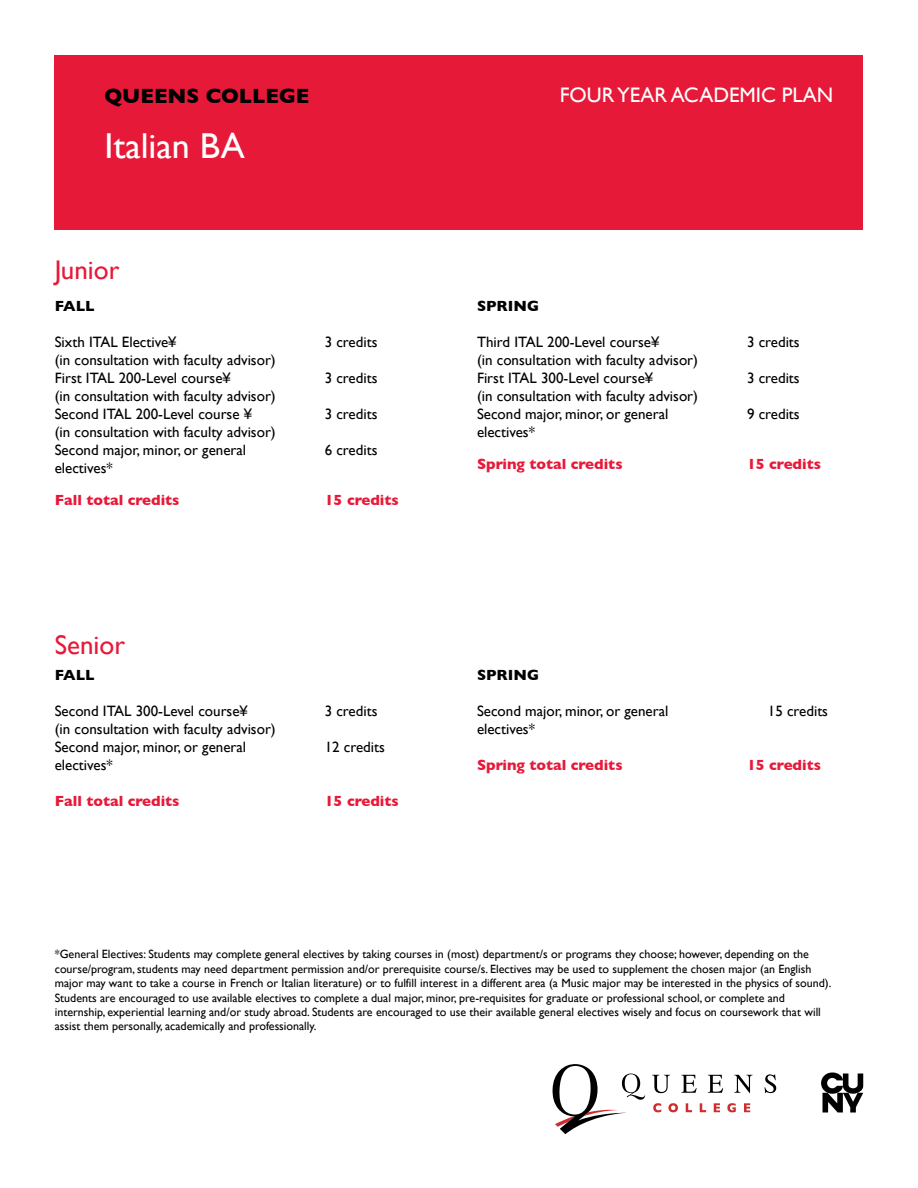
<style>
.page{position:relative;width:918px;height:1188px;background:#fff}
.page>*{position:absolute;margin:0;border:0;box-sizing:border-box;transform-origin:0 0}
.t1{font:36px "Gill Sans";color:#fff}
.t2{font:27px "Gill Sans";color:#e71939}
.t3{font:21px "Gill Sans";color:#fff}
.t4{font:700 21px "Gill Sans";color:#000}
.t5{font:15px/18px "Gill Sans";color:#000101}
.t6{font:700 15px "Gill Sans";color:#e71939}
.t7{font:700 15px "Gill Sans";color:#000101}
.t8{font:12px/14.4px "Gill Sans";color:#000101}
</style>
<div class="page">
<div style="left:55px;top:55px;width:808px;height:175px;background:#e71939"></div>
<svg style="left:653px;top:1103px;width:8px;height:9px"></svg>
<svg style="left:668px;top:1103px;width:10px;height:9px"></svg>
<svg style="left:686px;top:1103px;width:6px;height:9px"></svg>
<svg style="left:700px;top:1103px;width:6px;height:9px"></svg>
<svg style="left:714px;top:1103px;width:6px;height:9px"></svg>
<svg style="left:727px;top:1103px;width:9px;height:9px"></svg>
<svg style="left:744px;top:1103px;width:6px;height:9px"></svg>
<svg style="left:652px;top:1075px;width:18px;height:18px"></svg>
<svg style="left:681px;top:1075px;width:16px;height:18px"></svg>
<svg style="left:708px;top:1075px;width:15px;height:18px"></svg>
<svg style="left:734px;top:1075px;width:19px;height:18px"></svg>
<svg style="left:765px;top:1074px;width:11px;height:19px"></svg>
<svg style="left:552px;top:1064px;width:93px;height:70px"></svg>
<svg style="left:821px;top:1073px;width:42px;height:40px"></svg>
<h3 class="t4" style="left:104px;top:79px;width:207px">QUEENS COLLEGE</h3>
<h1 class="t1" style="left:104px;top:125px;width:142px">Italian BA</h1>
<h2 class="t2" style="left:55px;top:254px;width:66px">Junior</h2>
<p class="t7" style="left:55px;top:294px;width:41px">FALL</p>
<p class="t5" style="left:55px;top:333px;width:123px">Sixth ITAL Elective¥</p>
<p class="t5" style="left:325px;top:333px;width:54px">3 credits</p>
<p class="t5" style="left:55px;top:351px;width:223px">(in consultation with faculty advisor)<br>First ITAL 200-Level course¥</p>
<p class="t5" style="left:325px;top:369px;width:54px">3 credits</p>
<p class="t5" style="left:55px;top:387px;width:223px">(in consultation with faculty advisor)<br>Second ITAL 200-Level course ¥</p>
<p class="t5" style="left:55px;top:423px;width:223px">(in consultation with faculty advisor)<br>Second major, minor, or general</p>
<p class="t5" style="left:325px;top:405px;width:54px">3 credits</p>
<p class="t5" style="left:325px;top:441px;width:54px">6 credits</p>
<p class="t5" style="left:55px;top:459px;width:59px">electives*</p>
<p class="t6" style="left:55px;top:488px;width:126px">Fall total credits</p>
<p class="t6" style="left:325px;top:488px;width:76px">15 credits</p>
<h2 class="t2" style="left:55px;top:629px;width:72px">Senior</h2>
<p class="t7" style="left:55px;top:663px;width:41px">FALL</p>
<p class="t5" style="left:55px;top:702px;width:195px">Second ITAL 300-Level course¥</p>
<p class="t5" style="left:325px;top:702px;width:54px">3 credits</p>
<p class="t5" style="left:55px;top:720px;width:223px">(in consultation with faculty advisor)<br>Second major, minor, or general</p>
<p class="t5" style="left:325px;top:738px;width:62px">12 credits</p>
<p class="t5" style="left:55px;top:756px;width:59px">electives*</p>
<p class="t6" style="left:55px;top:789px;width:126px">Fall total credits</p>
<p class="t6" style="left:325px;top:789px;width:76px">15 credits</p>
<h3 class="t3" style="left:560px;top:82px;width:275px">FOUR YEAR ACADEMIC PLAN</h3>
<p class="t7" style="left:477px;top:294px;width:64px">SPRING</p>
<p class="t5" style="left:477px;top:333px;width:184px">Third ITAL 200-Level course¥</p>
<p class="t5" style="left:747px;top:333px;width:54px">3 credits</p>
<p class="t5" style="left:477px;top:351px;width:223px">(in consultation with faculty advisor)<br>First ITAL 300-Level course¥</p>
<p class="t5" style="left:747px;top:369px;width:54px">3 credits</p>
<p class="t5" style="left:477px;top:387px;width:223px">(in consultation with faculty advisor)<br>Second major, minor, or general</p>
<p class="t5" style="left:747px;top:405px;width:54px">9 credits</p>
<p class="t5" style="left:477px;top:423px;width:59px">electives*</p>
<p class="t6" style="left:477px;top:452px;width:147px">Spring total credits</p>
<p class="t6" style="left:747px;top:452px;width:76px">15 credits</p>
<p class="t7" style="left:477px;top:663px;width:64px">SPRING</p>
<p class="t5" style="left:477px;top:702px;width:193px">Second major, minor, or general</p>
<p class="t5" style="left:768px;top:702px;width:62px">15 credits</p>
<p class="t5" style="left:477px;top:720px;width:59px">electives*</p>
<p class="t6" style="left:477px;top:753px;width:147px">Spring total credits</p>
<p class="t6" style="left:747px;top:753px;width:76px">15 credits</p>
<p class="t8" style="left:55px;top:947px;width:778px">*General Electives: Students may complete general electives by taking courses in (most) department/s or programs they choose; however, depending on the course/program, students may need department permission and/or prerequisite course/s. Electives may be used to supplement the chosen major (an English major may want to take a course in French or Italian literature) or to fulfill interest in a different area (a Music major may be interested in the physics of sound).<br>Students are encouraged to use available electives to complete a dual major, minor, pre-requisites for graduate or professional school, or complete and internship, experiential learning and/or study abroad. Students are encouraged to use their available general electives wisely and focus on coursework that will assist them personally, academically and professionally.</p>
</div>
